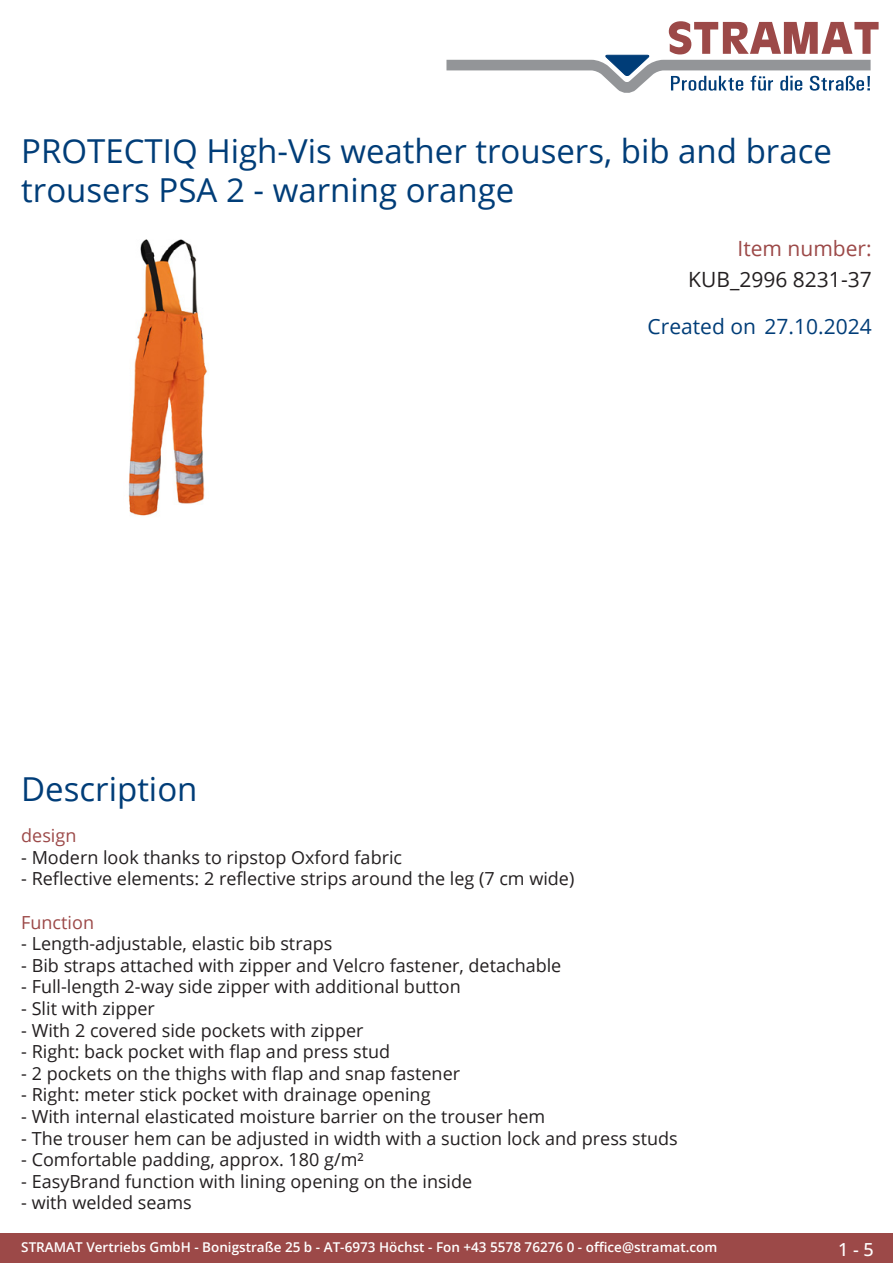
<style>
.page{position:relative;width:893px;height:1263px;background:#fff}
.page>*{position:absolute;margin:0;border:0;box-sizing:border-box;transform-origin:0 0}
.Produkttitel{font:33px/39.6px "Open Sans";color:#003d78}
.Erstellungsdatum{font:21px "Open Sans";color:#003d78}
.TechDaten_Inhalt{font:21px "Open Sans";color:#231f20}
.TechDaten_Überschrif{font:21px "Open Sans";color:#9c4948}
.Beschreibung_Text{font:18px "Open Sans";color:#231f20}
.Beschreibung_Text-2{font:18px "Open Sans";color:#9c4948}
.t1{font:500 18px "Open Sans";color:#fff}
.t2{font:600 13.5px "Open Sans";color:#fff}
</style>
<div class="page">
<div style="left:0;top:1233px;width:893px;height:30px;background:#9c4948"></div>
<svg style="left:446px;top:21px;width:433px;height:72px"></svg>
<img style="left:128px;top:239px;width:80px;height:277px">
<p class="Produkttitel" style="left:21px;top:130px;width:812px">PROTECTIQ High-Vis weather trousers, bib and brace trousers PSA 2 - warning orange</p>
<p class="TechDaten_Überschrif" style="left:737px;top:234px;width:136px">Item number:</p>
<p class="TechDaten_Inhalt" style="left:688px;top:265px;width:185px">KUB_2996 8231-37</p>
<p class="Erstellungsdatum" style="left:648px;top:312px;width:226px">Created on 27.10.2024</p>
<p class="Produkttitel" style="left:21px;top:768px;width:178px">Description</p>
<p class="Beschreibung_Text-2" style="left:21px;top:823px;width:57px">design</p>
<p class="Beschreibung_Text" style="left:21px;top:845px;width:382px">- Modern look thanks to ripstop Oxford fabric</p>
<p class="Beschreibung_Text" style="left:21px;top:866px;width:555px">- Reflective elements: 2 reflective strips around the leg (7 cm wide)</p>
<p class="Beschreibung_Text-2" style="left:21px;top:910px;width:74px">Function</p>
<p class="Beschreibung_Text" style="left:21px;top:931px;width:313px">- Length-adjustable, elastic bib straps</p>
<p class="Beschreibung_Text" style="left:21px;top:953px;width:542px">- Bib straps attached with zipper and Velcro fastener, detachable</p>
<p class="Beschreibung_Text" style="left:21px;top:974px;width:441px">- Full-length 2-way side zipper with additional button</p>
<p class="Beschreibung_Text" style="left:21px;top:996px;width:135px">- Slit with zipper</p>
<p class="Beschreibung_Text" style="left:21px;top:1018px;width:344px">- With 2 covered side pockets with zipper</p>
<p class="Beschreibung_Text" style="left:21px;top:1039px;width:370px">- Right: back pocket with flap and press stud</p>
<p class="Beschreibung_Text" style="left:21px;top:1061px;width:440px">- 2 pockets on the thighs with flap and snap fastener</p>
<p class="Beschreibung_Text" style="left:21px;top:1082px;width:411px">- Right: meter stick pocket with drainage opening</p>
<p class="Beschreibung_Text" style="left:21px;top:1104px;width:526px">- With internal elasticated moisture barrier on the trouser hem</p>
<p class="Beschreibung_Text" style="left:21px;top:1126px;width:658px">- The trouser hem can be adjusted in width with a suction lock and press studs</p>
<p class="Beschreibung_Text" style="left:21px;top:1147px;width:344px">- Comfortable padding, approx. 180 g/m²</p>
<p class="Beschreibung_Text" style="left:21px;top:1169px;width:453px">- EasyBrand function with lining opening on the inside</p>
<p class="Beschreibung_Text" style="left:21px;top:1190px;width:172px">- with welded seams</p>
<p class="t2" style="left:21px;top:1238px;width:698px">STRAMAT Vertriebs GmbH - Bonigstraße 25 b - AT-6973 Höchst - Fon +43 5578 76276 0 - office@stramat.com</p>
<p class="t1" style="left:838px;top:1237px;width:37px">1 - 5</p>
</div>
